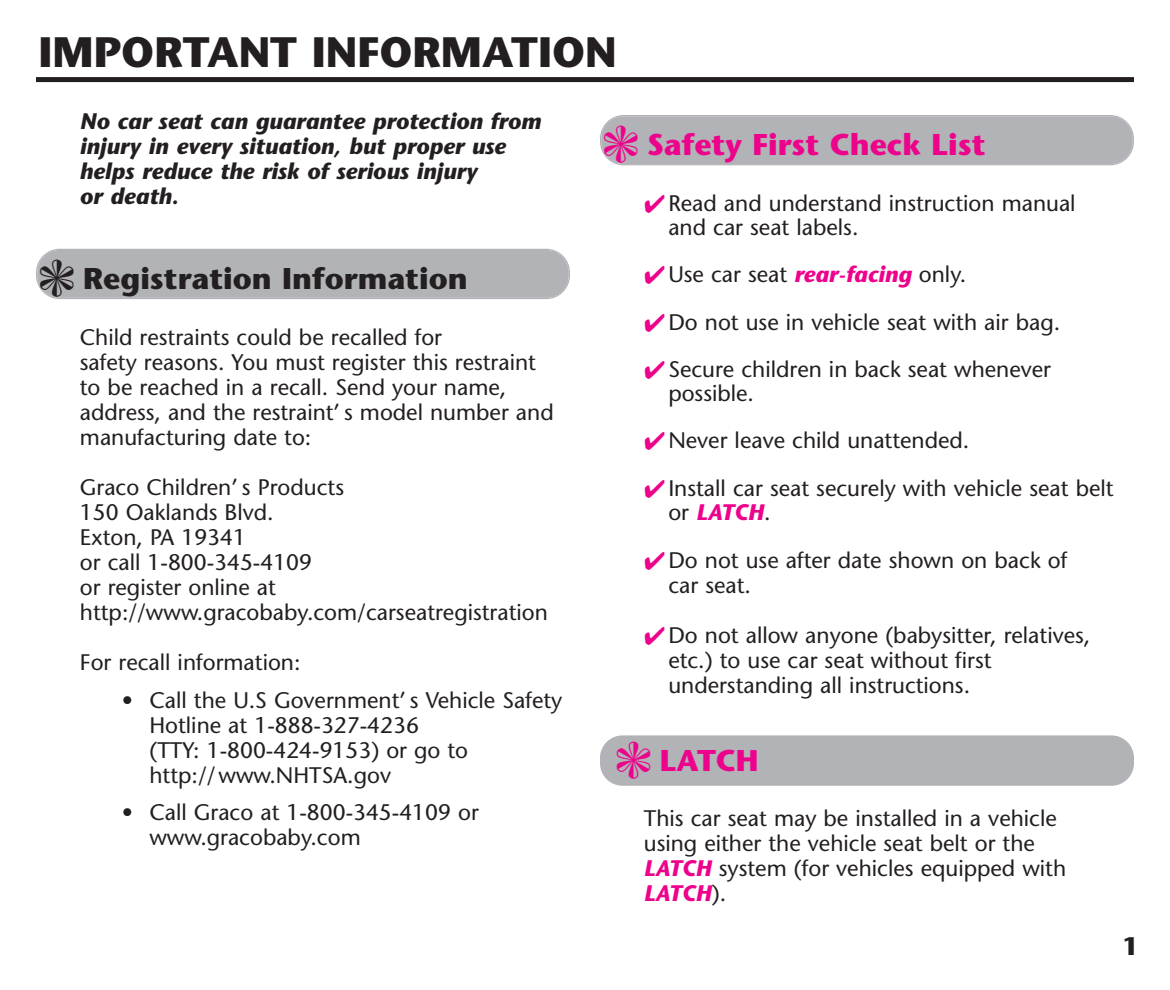
<style>
.page{position:relative;width:1170px;height:990px;background:#fff}
.page>*{position:absolute;margin:0;border:0;box-sizing:border-box;transform-origin:0 0}
.t1{font:700 42.5px "Stone Sans";color:#231f20}
.t2{font:700 30px "Stone Sans";color:#ed028c}
.t3{font:700 30px "Stone Sans";color:#231f20}
.t4{font:700 25px "Stone Sans";color:#231f20}
.t5{font:22.5px/25px "Stone Sans";color:#231f20}
.t6{font:italic 700 22.5px/25px "Stone Sans";color:#231f20}
.s1{color:#ed028c}
.s2{font-weight:700;font-style:italic;color:#ed028c}
</style>
<div class="page">
<div style="left:36px;top:77px;width:1098px;height:5px;background:#231f20"></div>
<div style="left:37px;top:250px;width:532px;height:48px;background:#b2b3b7;border-radius:22px"></div>
<div style="left:36px;top:249px;width:534px;height:50px;border:2px solid #b2b3b7;border-radius:24px"></div>
<div style="left:601px;top:116px;width:532px;height:48px;background:#b2b3b7;border-radius:22px"></div>
<div style="left:600px;top:115px;width:534px;height:50px;border:2px solid #b2b3b7;border-radius:24px"></div>
<div style="left:600px;top:735px;width:534px;height:51px;background:#b2b3b7;border-radius:22px"></div>
<h1 class="t1" style="left:38px;top:36px;width:580px">IMPORTANT INFORMATION</h1>
<p class="t6" style="left:80px;top:111px;width:463px">No car seat can guarantee protection from injury in every situation, but proper use helps reduce the risk of serious injury<br>or death.</p>
<h2 class="t3" style="left:38px;top:267px;width:431px">❃ Registration Information</h2>
<p class="t5" style="left:80px;top:327px;width:475px">Child restraints could be recalled for<br>safety reasons. You must register this restraint to be reached in a recall. Send your name, address, and the restraint’ s model number and manufacturing date to:</p>
<p class="t5" style="left:80px;top:477px;width:469px">Graco Children’ s Products<br>150 Oaklands Blvd.<br>Exton, PA 19341<br>or call 1-800-345-4109<br>or register online at http://www.gracobaby.com/carseatregistration</p>
<p class="t5" style="left:80px;top:652px;width:222px">For recall information:</p>
<p class="t5" style="left:149px;top:690px;width:414px;text-indent:-28px">• Call the U.S Government’ s Vehicle Safety<br>Hotline at 1-888-327-4236<br>(TTY: 1-800-424-9153) or go to http://www.NHTSA.gov</p>
<p class="t5" style="left:149px;top:802px;width:331px;text-indent:-28px">• Call Graco at 1-800-345-4109 or www.gracobaby.com</p>
<h2 class="t2" style="left:602px;top:133px;width:385px">❃ Safety First Check List</h2>
<p class="t5" style="left:668px;top:194px;width:409px;line-height:23.8px;text-indent:-24px"><span class="s1">✔</span>Read and understand instruction manual and car seat labels.</p>
<p class="t5" style="left:644px;top:264px;width:324px"><span class="s1">✔</span>Use car seat <span class="s2">rear-facing</span> only.</p>
<p class="t5" style="left:644px;top:312px;width:418px"><span class="s1">✔</span>Do not use in vehicle seat with air bag.</p>
<p class="t5" style="left:668px;top:360px;width:384px;line-height:23.8px;text-indent:-24px"><span class="s1">✔</span>Secure children in back seat whenever possible.</p>
<p class="t5" style="left:644px;top:430px;width:327px"><span class="s1">✔</span>Never leave child unattended.</p>
<p class="t5" style="left:668px;top:479px;width:447px;line-height:23.8px;text-indent:-24px"><span class="s1">✔</span>Install car seat securely with vehicle seat belt or <span class="s2">LATCH</span>.</p>
<p class="t5" style="left:668px;top:550px;width:401px;text-indent:-24px"><span class="s1">✔</span>Do not use after date shown on back of car seat.</p>
<p class="t5" style="left:668px;top:625px;width:424px;text-indent:-24px"><span class="s1">✔</span>Do not allow anyone (babysitter, relatives, etc.) to use car seat without first understanding all instructions.</p>
<h2 class="t2" style="left:615px;top:749px;width:145px">❃ LATCH</h2>
<p class="t5" style="left:644px;top:808px;width:424px">This car seat may be installed in a vehicle using either the vehicle seat belt or the<br><span class="s2">LATCH</span> system (for vehicles equipped with<br><span class="s2">LATCH</span>).</p>
<p class="t4" style="left:1122px;top:936px;width:17px">1</p>
</div>
